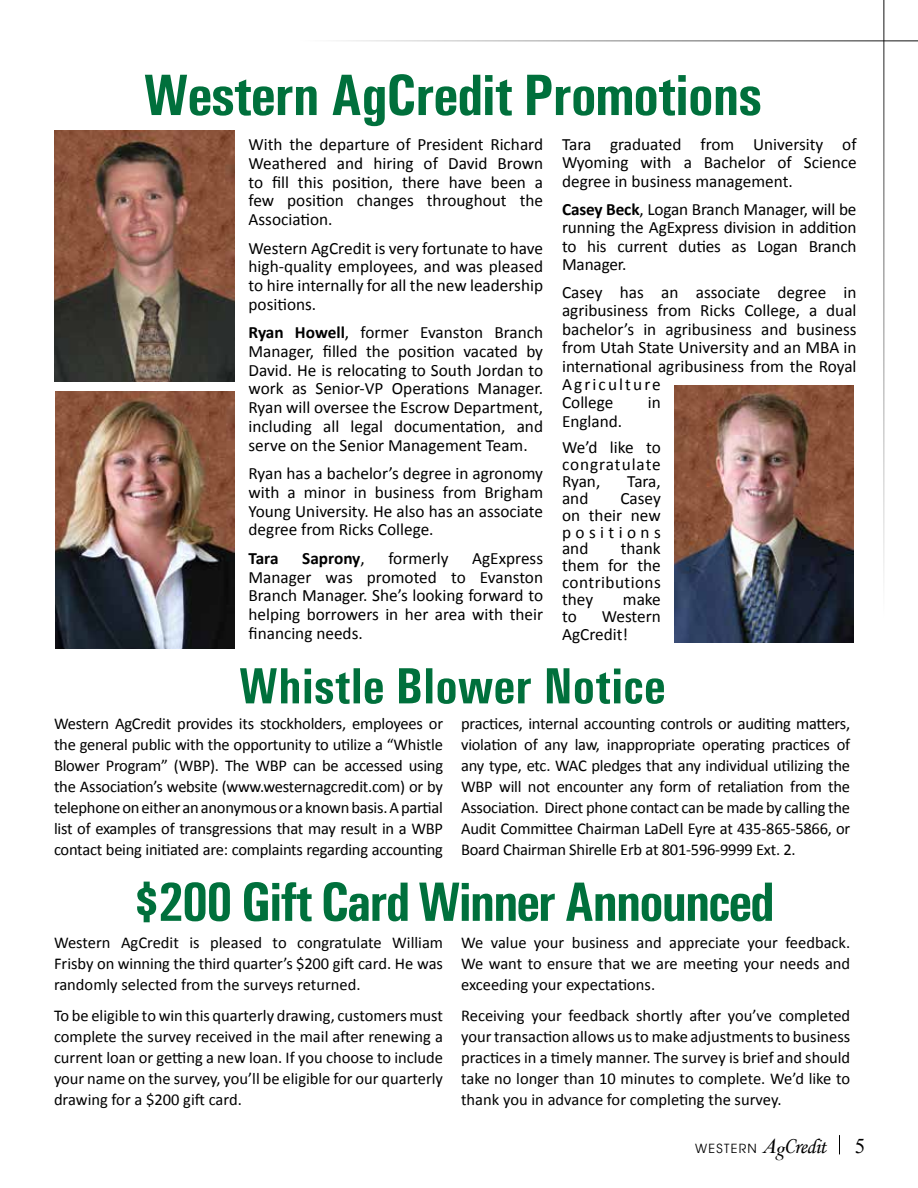
<style>
.page{position:relative;width:918px;height:1188px;background:#fff}
.page>*{position:absolute;margin:0;border:0;box-sizing:border-box;transform-origin:0 0}
.t1{font:700 condensed 58.5px "Univers";letter-spacing:-.02em;color:#00703c}
.t2{font:700 condensed 55.5px "Univers";letter-spacing:-.04em;color:#00703c}
.t3{font:700 condensed 51px "Univers";color:#00703c}
.t4{font:17.25px/18.8px "Calibri";color:#000;text-align:justify}
.t5{font:17.25px/16.8px "Calibri";letter-spacing:.045em;color:#000}
.t6{font:700 17.25px "Calibri";color:#000}
.t7{font:16.5px/21px "Calibri";letter-spacing:-.005em;color:#000;text-align:justify}
.t8{font:12.6px "Avant Garde";letter-spacing:.1em;color:#000}
.s1{font-weight:700}
.s2{font-weight:400}
.s3{font-family:"Times New Roman";font-style:italic;font-size:21px}
.s4{font-family:"Times";font-style:italic;font-size:21px}
.s5{font-family:"Monotype Corsiva";font-size:21px}
.s6{font-family:"Times New Roman";font-size:21px}
</style>
<div class="page">
<svg style="left:839px;top:1135px;width:1px;height:19px"></svg>
<hr style="left:300px;top:40px;width:618px;height:1px;background:#000">
<hr style="left:884px;top:0;width:1px;height:618px;background:#000">
<img style="left:54px;top:131px;width:180px;height:250px">
<img style="left:55px;top:391px;width:179px;height:257px">
<img style="left:674px;top:386px;width:179px;height:257px">
<h1 class="t1" style="left:143px;top:60px;width:620px">Western AgCredit Promotions</h1>
<p class="t4" style="left:249px;top:135px;width:296px">With the departure of President Richard Weathered and hiring of David Brown to fill this position, there have been a few position changes throughout the Association.</p>
<p class="t4" style="left:249px;top:238px;width:296px">Western AgCredit is very fortunate to have high-quality employees, and was pleased to hire internally for all the new leadership positions.</p>
<p class="t4" style="left:249px;top:323px;width:296px"><span class="s1">Ryan Howell</span>, former Evanston Branch Manager, filled the position vacated by David. He is relocating to South Jordan to work as Senior-VP Operations Manager.<br>Ryan will oversee the Escrow Department, including all legal documentation, and serve on the Senior Management Team.</p>
<p class="t4" style="left:249px;top:464px;width:296px">Ryan has a bachelor’s degree in agronomy with a minor in business from Brigham Young University. He also has an associate degree from Ricks College.</p>
<p class="t6" style="left:249px;top:547px;width:32px">Tara</p>
<p class="t6" style="left:302px;top:547px;width:64px">Saprony<span class="s2">,</span></p>
<p class="t4" style="left:388px;top:549px;width:62px">formerly</p>
<p class="t4" style="left:562px;top:135px;width:296px;line-height:18.3px">Tara graduated from University of Wyoming with a Bachelor of Science degree in business management.</p>
<p class="t4" style="left:562px;top:200px;width:296px;line-height:18.3px"><span class="s1">Casey Beck</span>, Logan Branch Manager, will be running the AgExpress division in addition to his current duties as Logan Branch Manager.</p>
<p class="t4" style="left:562px;top:283px;width:296px;line-height:18.3px;text-align:left">Casey has an associate degree in agribusiness from Ricks College, a dual bachelor’s in agribusiness and business from Utah State University and an MBA in international agribusiness from the Royal<br>Agriculture<br>College</p>
<p class="t4" style="left:648px;top:393px;width:15px">in</p>
<p class="t4" style="left:562px;top:408px;width:100px;line-height:26.5px">England.<br>We’d like to</p>
<p class="t5" style="left:562px;top:456px;width:100px">congratulate<br>Ryan,</p>
<p class="t4" style="left:627px;top:472px;width:35px">Tara,</p>
<p class="t4" style="left:562px;top:489px;width:28px">and</p>
<p class="t4" style="left:562px;top:490px;width:100px;line-height:16.8px;text-indent:58px">Casey on their new positions and</p>
<p class="t4" style="left:562px;top:540px;width:100px;line-height:16.8px;text-indent:59px">thank them for the contributions they</p>
<p class="t4" style="left:249px;top:549px;width:296px;text-indent:224px">AgExpress Manager was promoted to Evanston Branch Manager. She’s looking forward to helping borrowers in her area with their financing needs.</p>
<p class="t4" style="left:623px;top:590px;width:39px">make</p>
<p class="t4" style="left:562px;top:607px;width:100px;line-height:18px;text-indent:40px">Western<br>AgCredit!</p>
<p class="t4" style="left:562px;top:607px;width:16px">to</p>
<h3 class="t3" style="left:239px;top:655px;width:428px">Whistle Blower Notice</h3>
<p class="t7" style="left:54px;top:713px;width:391px">Western AgCredit provides its stockholders, employees or the general public with the opportunity to utilize a “Whistle Blower Program” (WBP). The WBP can be accessed using the Association’s website (www.westernagcredit.com) or by telephone on either an anonymous or a known basis. A partial list of examples of transgressions that may result in a WBP contact being initiated are: complaints regarding accounting</p>
<p class="t7" style="left:461px;top:713px;width:391px">practices, internal accounting controls or auditing matters, violation of any law, inappropriate operating practices of any type, etc. WAC pledges that any individual utilizing the WBP will not encounter any form of retaliation from the Association. Direct phone contact can be made by calling the Audit Committee Chairman LaDell Eyre at 435-865-5866, or Board Chairman Shirelle Erb at 801-596-9999 Ext. 2.</p>
<h2 class="t2" style="left:133px;top:868px;width:643px">$200 Gift Card Winner Announced</h2>
<p class="t7" style="left:54px;top:932px;width:391px">Western AgCredit is pleased to congratulate William Frisby on winning the third quarter’s $200 gift card. He was randomly selected from the surveys returned.</p>
<p class="t7" style="left:54px;top:1005px;width:391px">To be eligible to win this quarterly drawing, customers must complete the survey received in the mail after renewing a current loan or getting a new loan. If you choose to include your name on the survey, you’ll be eligible for our quarterly drawing for a $200 gift card.</p>
<p class="t7" style="left:461px;top:932px;width:391px">We value your business and appreciate your feedback.<br>We want to ensure that we are meeting your needs and exceeding your expectations.</p>
<p class="t7" style="left:461px;top:1005px;width:391px">Receiving your feedback shortly after you’ve completed your transaction allows us to make adjustments to business practices in a timely manner. The survey is brief and should take no longer than 10 minutes to complete. We’d like to thank you in advance for completing the survey.</p>
<p class="t8" style="left:695px;top:1140px;width:172px">WESTERN <span class="s3">A</span><span class="s4">g</span><span class="s5">Credit</span> <span class="s6">5</span></p>
</div>
